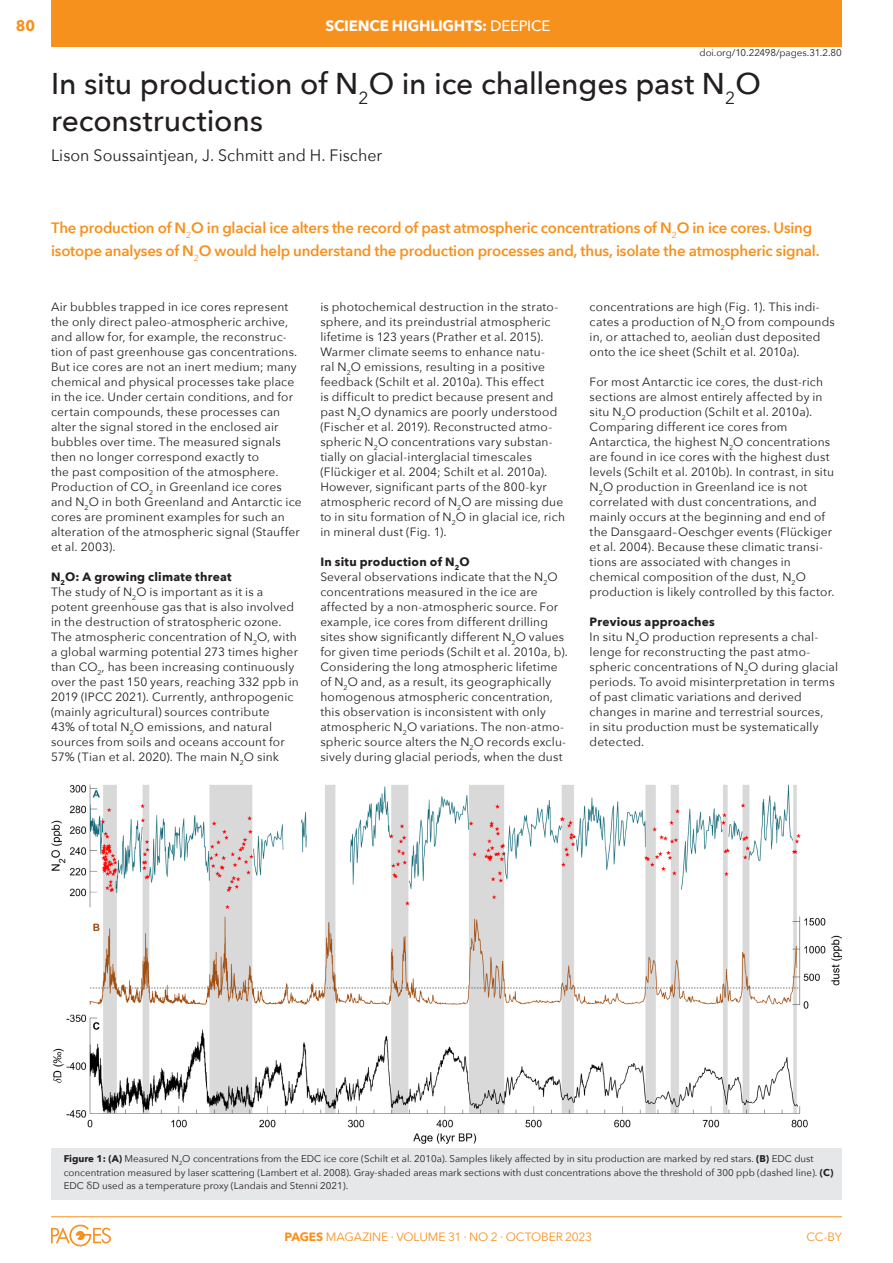
<style>
.page{position:relative;width:893px;height:1263px;background:#fff}
.page>*{position:absolute;margin:0;border:0;box-sizing:border-box;transform-origin:0 0}
.ARTICLE-Title-small{font:500 30px/37.5px "Avenir Next";letter-spacing:-.005em;color:#231f20}
.ARTICLE-Authors{font:16.5px "Avenir Next";color:#231f20}
.ARTICLE-Abstract{font:600 15px/22.5px "Avenir Next";letter-spacing:-.015em;color:#f6911e}
.t1{font:700 15px "Avenir Next";letter-spacing:-.015em;color:#fff}
.t2{font:700 15px "Avenir Next";color:#f6911e}
._3col-text{font:12px/15px "Avenir Next";letter-spacing:.015em;color:#231f20}
._3col-subtitles{font:700 12px "Avenir Next";letter-spacing:.02em;color:#231f20}
.t3{font:12px "Avenir Next";letter-spacing:-.01em;color:#f6911e}
.ARTICLE-Figure_Caption{font:9.75px/13.5px "Avenir Next";color:#231f20}
.DOI{font:9.75px "Avenir Next";letter-spacing:-.005em;color:#231f20}
.s1{font-weight:500}
.s2{font-weight:700}
</style>
<div class="page">
<hr style="left:51px;top:1216px;width:791px;height:1px;background:#f6911e">
<svg style="left:51px;top:1225px;width:60px;height:21px"></svg>
<div style="left:51px;top:0;width:791px;height:46px;background:#f6911e"></div>
<div style="left:51px;top:1148px;width:791px;height:51px;background:#e6e7e9"></div>
<img style="left:51px;top:784px;width:791px;height:360px">
<p class="t2" style="left:16px;top:13px;width:21px">80</p>
<p class="t1" style="left:325px;top:12px;width:226px">SCIENCE HIGHLIGHTS: <span class="s1">DEEPICE</span></p>
<p class="DOI" style="left:699px;top:45px;width:144px">doi.org/10.22498/pages.31.2.80</p>
<p class="ARTICLE-Title-small" style="left:51px;top:64px;width:711px">In situ production of N<sub>2</sub>O in ice challenges past N<sub>2</sub>O reconstructions</p>
<p class="ARTICLE-Authors" style="left:51px;top:142px;width:333px">Lison Soussaintjean, J. Schmitt and H. Fischer</p>
<p class="ARTICLE-Abstract" style="left:51px;top:216px;width:770px">The production of N<sub>2</sub>O in glacial ice alters the record of past atmospheric concentrations of N<sub>2</sub>O in ice cores. Using isotope analyses of N<sub>2</sub>O would help understand the production processes and, thus, isolate the atmospheric signal.</p>
<p class="_3col-text" style="left:51px;top:299px;width:252px">Air bubbles trapped in ice cores represent the only direct paleo-atmospheric archive, and allow for, for example, the reconstruc&shy;tion of past greenhouse gas concentrations.<br>But ice cores are not an inert medium; many chemical and physical processes take place in the ice. Under certain conditions, and for certain compounds, these processes can alter the signal stored in the enclosed air bubbles over time. The measured signals then no longer correspond exactly to<br>the past composition of the atmosphere.<br>Production of CO<sub>2</sub> in Greenland ice cores and N<sub>2</sub>O in both Greenland and Antarctic ice cores are prominent examples for such an alteration of the atmospheric signal (Stauffer et al. 2003).</p>
<p class="_3col-subtitles" style="left:51px;top:567px;width:182px">N<sub>2</sub>O: A growing climate threat</p>
<p class="_3col-text" style="left:51px;top:584px;width:249px">The study of N<sub>2</sub>O is important as it is a potent greenhouse gas that is also involved in the destruction of stratospheric ozone.<br>The atmospheric concentration of N<sub>2</sub>O, with a global warming potential 273 times higher than CO<sub>2</sub>, has been increasing continuously over the past 150 years, reaching 332 ppb in 2019 (IPCC 2021). Currently, anthropogenic (mainly agricultural) sources contribute<br>43% of total N<sub>2</sub>O emissions, and natural sources from soils and oceans account for 57% (Tian et al. 2020). The main N<sub>2</sub>O sink</p>
<p class="_3col-text" style="left:320px;top:299px;width:246px">is photochemical destruction in the strato&shy;sphere, and its preindustrial atmospheric lifetime is 123 years (Prather et al. 2015).<br>Warmer climate seems to enhance natu-<br>ral N<sub>2</sub>O emissions, resulting in a positive feedback (Schilt et al. 2010a). This effect<br>is difficult to predict because present and past N<sub>2</sub>O dynamics are poorly understood (Fischer et al. 2019). Reconstructed atmo&shy;spheric N<sub>2</sub>O concentrations vary substan&shy;tially on glacial-interglacial timescales (Flückiger et al. 2004; Schilt et al. 2010a).<br>However, significant parts of the 800-kyr atmospheric record of N<sub>2</sub>O are missing due to in situ formation of N<sub>2</sub>O in glacial ice, rich in mineral dust (Fig. 1).</p>
<p class="_3col-subtitles" style="left:320px;top:552px;width:151px">In situ production of N<sub>2</sub>O</p>
<p class="_3col-text" style="left:320px;top:569px;width:249px">Several observations indicate that the N<sub>2</sub>O concentrations measured in the ice are affected by a non-atmospheric source. For example, ice cores from different drilling sites show significantly different N<sub>2</sub>O values for given time periods (Schilt et al. 2010a, b).<br>Considering the long atmospheric lifetime of N<sub>2</sub>O and, as a result, its geographically homogenous atmospheric concentration, this observation is inconsistent with only atmospheric N<sub>2</sub>O variations. The non-atmo&shy;spheric source alters the N<sub>2</sub>O records exclu&shy;sively during glacial periods, when the dust</p>
<p class="_3col-text" style="left:590px;top:299px;width:247px">concentrations are high (Fig. 1). This indi&shy;cates a production of N<sub>2</sub>O from compounds in, or attached to, aeolian dust deposited onto the ice sheet (Schilt et al. 2010a).</p>
<p class="_3col-text" style="left:590px;top:374px;width:246px">For most Antarctic ice cores, the dust-rich sections are almost entirely affected by in situ N<sub>2</sub>O production (Schilt et al. 2010a).<br>Comparing different ice cores from Antarctica, the highest N<sub>2</sub>O concentrations are found in ice cores with the highest dust levels (Schilt et al. 2010b). In contrast, in situ N<sub>2</sub>O production in Greenland ice is not correlated with dust concentrations, and mainly occurs at the beginning and end of the Dansgaard–Oeschger events (Flückiger et al. 2004). Because these climatic transi&shy;tions are associated with changes in chemical composition of the dust, N<sub>2</sub>O production is likely controlled by this factor.</p>
<p class="_3col-subtitles" style="left:590px;top:612px;width:127px">Previous approaches</p>
<p class="_3col-text" style="left:590px;top:629px;width:250px">In situ N<sub>2</sub>O production represents a chal&shy;lenge for reconstructing the past atmo&shy;spheric concentrations of N<sub>2</sub>O during glacial periods. To avoid misinterpretation in terms of past climatic variations and derived changes in marine and terrestrial sources,<br>in situ production must be systematically detected.</p>
<p class="ARTICLE-Figure_Caption" style="left:64px;top:1151px;width:771px"><span class="s2">Figure 1: (A)</span> Measured N<sub>2</sub>O concentrations from the EDC ice core (Schilt et al. 2010a). Samples likely affected by in situ production are marked by red stars. <span class="s2">(B)</span> EDC dust concentration measured by laser scattering (Lambert et al. 2008). Gray-shaded areas mark sections with dust concentrations above the threshold of 300 ppb (dashed line). <span class="s2">(C)<br></span>EDC δD used as a temperature proxy (Landais and Stenni 2021).</p>
<p class="t3" style="left:284px;top:1227px;width:309px"><span class="s2">PAGES</span> MAGAZINE ∙ VOLUME 31 ∙ NO 2 ∙ Octo ber 2023</p>
<p class="t3" style="left:807px;top:1227px;width:37px">CC-BY</p>
</div>
